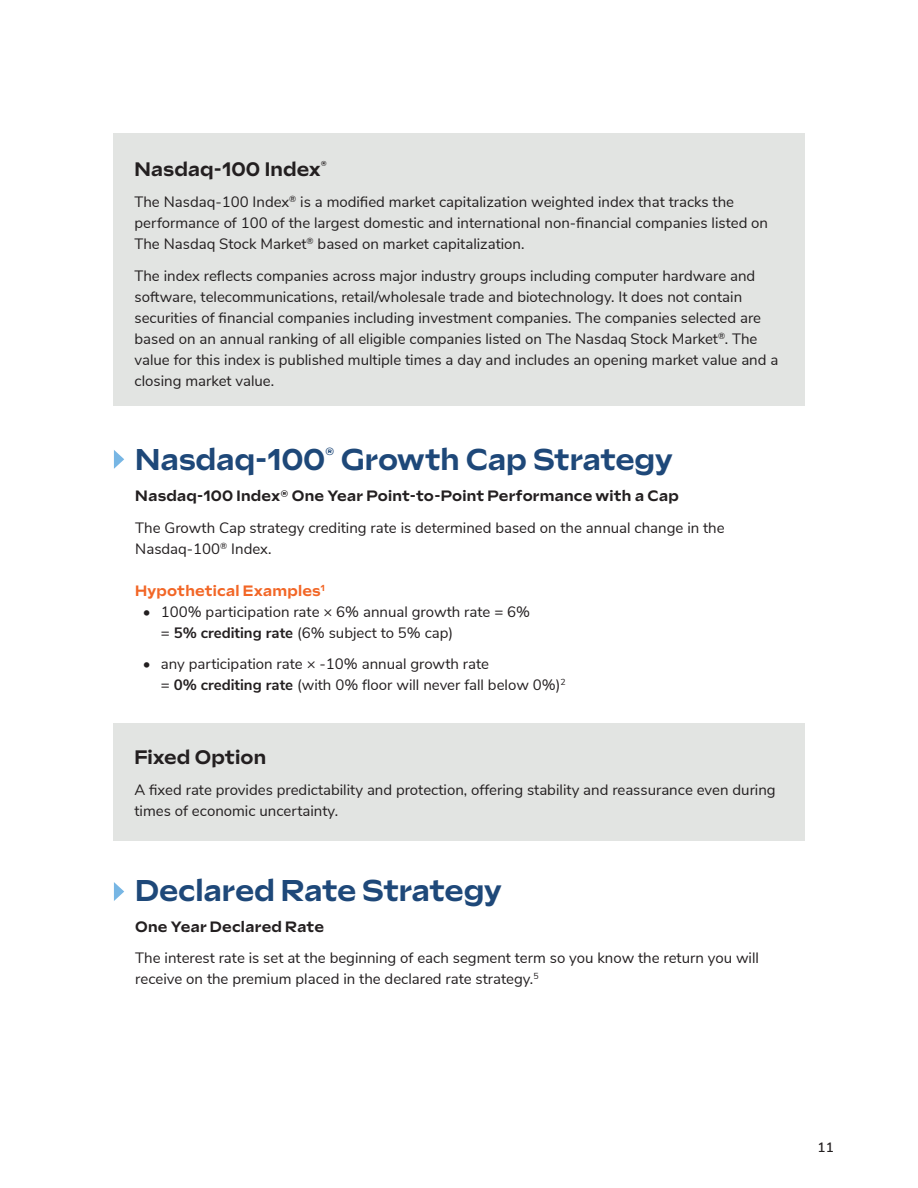
<style>
.page{position:relative;width:918px;height:1188px;background:#fff}
.page>*{position:absolute;margin:0;border:0;box-sizing:border-box;transform-origin:0 0}
._3_Head{font:300 30px "Sculpin Var Roman";letter-spacing:-.01em;color:#1e4879}
._12pt_minisub_mid_blue{font:300 19.5px "Sculpin Var Roman";letter-spacing:.005em;color:#231f20}
.Running_Text{font:15px/21px "Nunito Sans";color:#231f20}
._10_pt_mini_sub_black{font:15px/21px "Nunito Sans";color:#231f20}
._10_pt_mini_sub_black-2{font:300 15px "Sculpin Var Roman";letter-spacing:.01em;color:#231f20}
._12pt_minisub_orange{font:300 15px "Sculpin Var Roman";letter-spacing:.01em;color:#f26626}
.t1{font:600 13.5px "Nunito Sans";color:#231f20}
.s1{font-weight:700}
</style>
<div class="page">
<div style="left:114px;top:134px;width:691px;height:272px;background:#e2e4e2"></div>
<svg style="left:114px;top:450px;width:10px;height:19px"></svg>
<div style="left:114px;top:723px;width:691px;height:118px;background:#e2e4e2"></div>
<svg style="left:114px;top:882px;width:10px;height:19px"></svg>
<p class="_12pt_minisub_mid_blue" style="left:135px;top:158px;width:194px">Nasdaq-100 Index<sup>®</sup></p>
<p class="Running_Text" style="left:135px;top:190px;width:635px">The Nasdaq-100 Index<sup>®</sup> is a modified market capitalization weighted index that tracks the performance of 100 of the largest domestic and international non-financial companies listed on<br>The Nasdaq Stock Market<sup>®</sup> based on market capitalization.</p>
<p class="Running_Text" style="left:135px;top:264px;width:645px">The index reflects companies across major industry groups including computer hardware and software, telecommunications, retail/wholesale trade and biotechnology. It does not contain securities of financial companies including investment companies. The companies selected are based on an annual ranking of all eligible companies listed on The Nasdaq Stock Market<sup>®</sup>. The value for this index is published multiple times a day and includes an opening market value and a closing market value.</p>
<p class="_3_Head" style="left:135px;top:442px;width:539px">Nasdaq-100<sup>®</sup> Growth Cap Strategy</p>
<p class="_10_pt_mini_sub_black-2" style="left:135px;top:487px;width:545px">Nasdaq-100 Index® One Year Point-to-Point Performance with a Cap</p>
<p class="_10_pt_mini_sub_black" style="left:135px;top:516px;width:591px">The Growth Cap strategy crediting rate is determined based on the annual change in the<br>Nasdaq-100<sup>®</sup> Index.</p>
<p class="_12pt_minisub_orange" style="left:135px;top:582px;width:191px">Hypothetical Examples<sup>1</sup></p>
<p class="Running_Text" style="left:161px;top:600px;width:371px;text-indent:-18px">• 100% participation rate × 6% annual growth rate = 6% = <span class="s1">5% crediting rate</span> (6% subject to 5% cap)</p>
<p class="Running_Text" style="left:161px;top:652px;width:406px;text-indent:-18px">• any participation rate × -10% annual growth rate<br>= <span class="s1">0% crediting rate</span> (with 0% floor will never fall below 0%)<sup>2</sup></p>
<p class="_12pt_minisub_mid_blue" style="left:135px;top:746px;width:133px">Fixed Option</p>
<p class="Running_Text" style="left:135px;top:778px;width:643px">A fixed rate provides predictability and protection, offering stability and reassurance even during times of economic uncertainty.</p>
<p class="_3_Head" style="left:135px;top:873px;width:368px">Declared Rate Strategy</p>
<p class="_10_pt_mini_sub_black-2" style="left:135px;top:918px;width:190px">One Year Declared Rate</p>
<p class="Running_Text" style="left:135px;top:946px;width:625px">The interest rate is set at the beginning of each segment term so you know the return you will receive on the premium placed in the declared rate strategy.<sup>5</sup></p>
<p class="t1" style="left:818px;top:1137px;width:18px">11</p>
</div>
